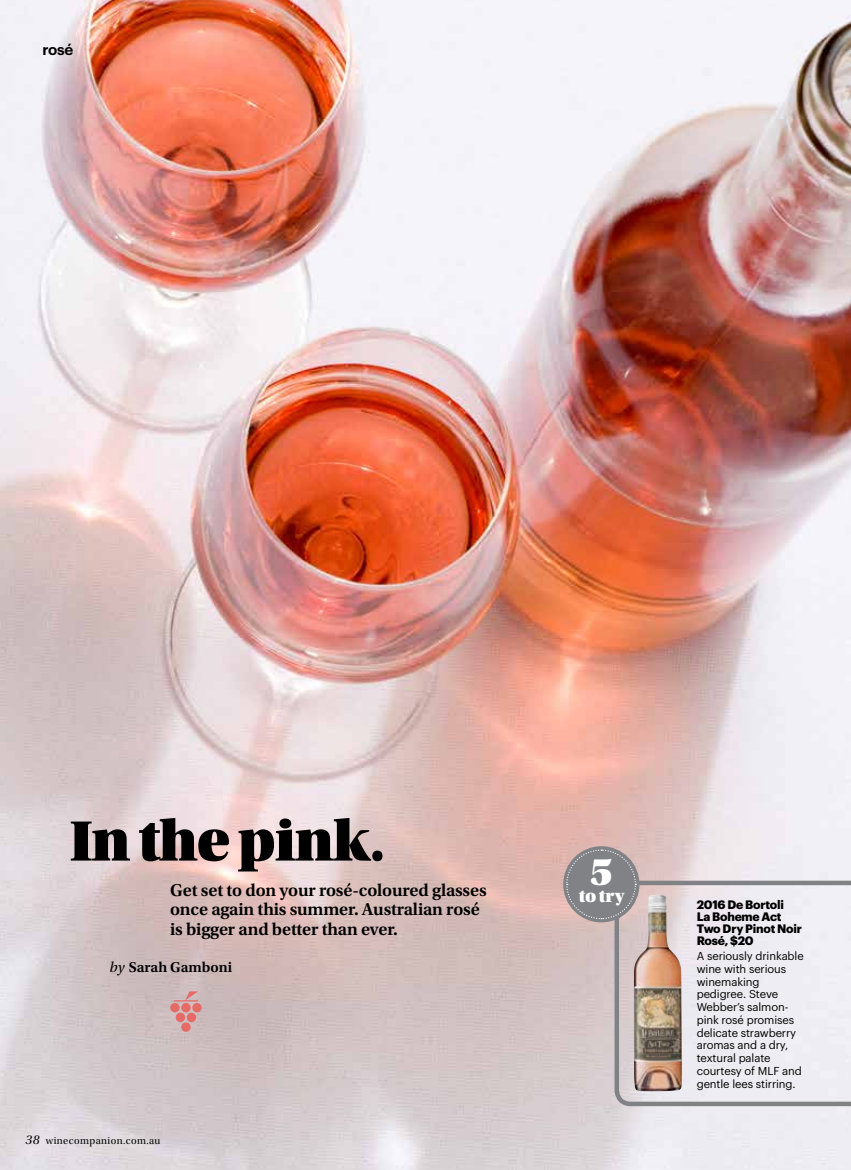
<style>
.page{position:relative;width:851px;height:1170px;background:#fff}
.page>*{position:absolute;margin:0;border:0;box-sizing:border-box;transform-origin:0 0}
.t1{font:60px "Utopia Std Black Headline";letter-spacing:-.02em;color:#000}
.t2{font:39.45px "Utopia Std Black Headline";color:#fff}
.t3{font:600 18px/19.5px "Utopia Std";letter-spacing:-.01em;color:#000}
.t4{font:18px "Utopia Std Black Headline";color:#fff}
.t5{font:600 15px "Utopia Std";color:#000}
.t6{font:600 15px "Graphik";color:#000}
.t7{font:700 12px/12px "Graphik";letter-spacing:-.02em;color:#000}
.t8{font:11.25px/12.8px "Graphik";letter-spacing:-.01em;color:#000}
.t9{font:10.5px "Utopia Std Subh";letter-spacing:.04em;color:#000}
.s1{font-weight:400;font-style:italic}
.s2{font-family:"Utopia Std Subh It";font-size:13.5px}
</style>
<div class="page">
<img style="left:0;top:0;width:850px;height:1169px">
<svg style="left:614px;top:880px;width:236px;height:226px"></svg>
<img style="left:638px;top:894px;width:19px;height:63px">
<div style="left:563px;top:846px;width:76px;height:76px;background:#808285;border-radius:50%"></div>
<svg style="left:565px;top:848px;width:71px;height:71px"></svg>
<svg style="left:174px;top:991px;width:24px;height:10px"></svg>
<div style="left:181px;top:1022px;width:10px;height:9px;background:#e66b67;border-radius:50%"></div>
<div style="left:176px;top:1012px;width:9px;height:10px;background:#e66b67;border-radius:50%"></div>
<div style="left:187px;top:1012px;width:9px;height:10px;background:#e66b67;border-radius:50%"></div>
<svg style="left:181px;top:1002px;width:10px;height:10px"></svg>
<div style="left:170px;top:1002px;width:9px;height:10px;background:#e66b67;border-radius:50%"></div>
<svg style="left:192px;top:1002px;width:10px;height:10px"></svg>
<h3 class="t6" style="left:43px;top:38px;width:32px">rosé</h3>
<h1 class="t1" style="left:70px;top:809px;width:317px">In the pink.</h1>
<h3 class="t3" style="left:170px;top:880px;width:318px">Get set to don your rosé-coloured glasses once again this summer. Australian rosé is bigger and better than ever.</h3>
<h3 class="t5" style="left:109px;top:958px;width:124px"><span class="s1">by</span> Sarah Gamboni</h3>
<p class="t9" style="left:26px;top:1134px;width:136px"><span class="s2">38</span> winecompanion.com.au</p>
<h2 class="t2" style="left:589px;top:850px;width:25px">5</h2>
<h3 class="t4" style="left:578px;top:886px;width:47px">to try</h3>
<p class="t7" style="left:696px;top:897px;width:107px">2016 De Bortoli<br>La Boheme Act<br>Two Dry Pinot Noir<br>Rosé, $20</p>
<p class="t8" style="left:696px;top:948px;width:108px">A seriously drinkable wine with serious winemaking pedigree. Steve<br>Webber’s salmon&shy;pink rosé promises delicate strawberry aromas and a dry, textural palate courtesy of MLF and gentle lees stirring.</p>
</div>
